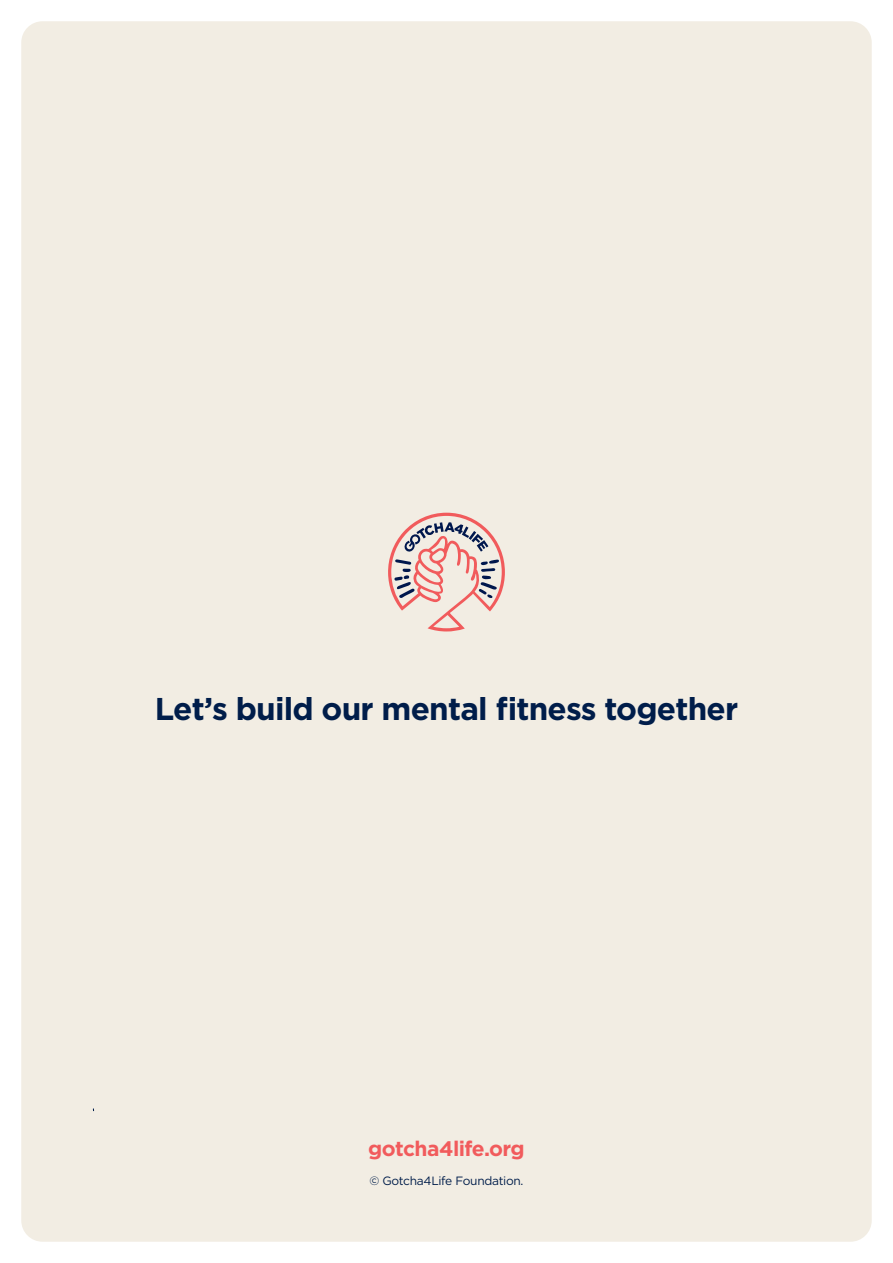
<style>
.page{position:relative;width:893px;height:1263px;background:#fff}
.page>*{position:absolute;margin:0;border:0;box-sizing:border-box;transform-origin:0 0}
.t1{font:700 31.5px "Gotham";letter-spacing:-.025em;color:#001d4a}
.t2{font:700 21px "Gotham";letter-spacing:-.025em;color:#f15b5c}
.t3{font:12px "Gotham";letter-spacing:-.025em;color:#001d4a}
</style>
<div class="page">
<div style="left:21px;top:21px;width:851px;height:1221px;background:#f2ede3;border-radius:21px"></div>
<svg style="left:388px;top:513px;width:117px;height:118px"></svg>
<p class="t1" style="left:155px;top:688px;width:585px">Let’s build our mental fitness together</p>
<p class="t2" style="left:368px;top:1135px;width:158px">gotcha4life.org</p>
<p class="t3" style="left:369px;top:1173px;width:156px">© Gotcha4Life Foundation.</p>
</div>
